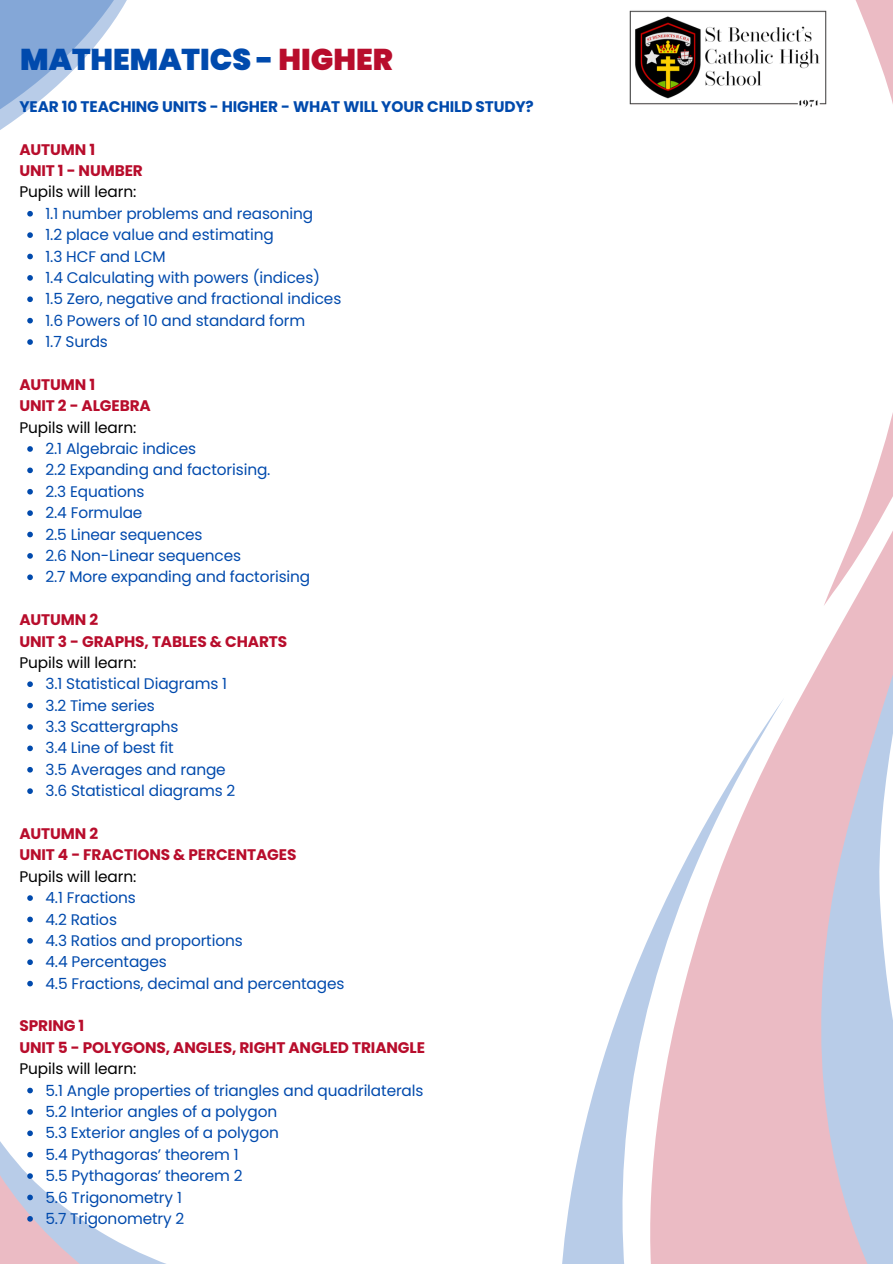
<style>
.page{position:relative;width:893px;height:1264px;background:#fff}
.page>*{position:absolute;margin:0;border:0;box-sizing:border-box;transform-origin:0 0}
.t1{font:900 30px "Poppins";color:#004aad}
.t2{font:15.3px/21.3px "Poppins";letter-spacing:-.01em;color:#004aad}
.t3{font:700 15.3px/21.3px "Poppins";letter-spacing:-.01em;color:#b80d2c}
.t4{font:15.3px "Poppins";letter-spacing:-.01em;color:#000}
.t5{font:700 15.3px "Poppins";letter-spacing:-.01em;color:#004aad}
.s1{color:#b80d2c}
</style>
<div class="page">
<svg style="left:0;top:900px;width:163px;height:363px"></svg>
<img style="left:629px;top:10px;width:7px;height:95px">
<svg style="left:636px;top:10px;width:147px;height:95px"></svg>
<svg style="left:562px;top:1106px;width:28px;height:157px;fill:#b8cce8"></svg>
<svg style="left:783px;top:0;width:109px;height:107px"></svg>
<svg style="left:590px;top:416px;width:302px;height:847px"></svg>
<svg style="left:0;top:0;width:127px;height:238px"></svg>
<svg style="left:27px;top:254px;width:6px;height:5px"></svg>
<svg style="left:27px;top:275px;width:6px;height:6px"></svg>
<svg style="left:27px;top:296px;width:6px;height:6px"></svg>
<svg style="left:27px;top:318px;width:6px;height:5px"></svg>
<svg style="left:27px;top:339px;width:6px;height:6px"></svg>
<svg style="left:27px;top:446px;width:6px;height:6px"></svg>
<svg style="left:27px;top:467px;width:6px;height:6px"></svg>
<svg style="left:27px;top:489px;width:6px;height:5px"></svg>
<svg style="left:27px;top:510px;width:6px;height:6px"></svg>
<svg style="left:27px;top:531px;width:6px;height:6px"></svg>
<svg style="left:27px;top:553px;width:6px;height:5px"></svg>
<svg style="left:27px;top:574px;width:6px;height:6px"></svg>
<svg style="left:27px;top:681px;width:6px;height:6px"></svg>
<svg style="left:27px;top:702px;width:6px;height:6px"></svg>
<svg style="left:27px;top:724px;width:6px;height:5px"></svg>
<svg style="left:27px;top:745px;width:6px;height:6px"></svg>
<svg style="left:27px;top:767px;width:6px;height:5px"></svg>
<svg style="left:27px;top:788px;width:6px;height:6px"></svg>
<svg style="left:27px;top:895px;width:6px;height:5px"></svg>
<svg style="left:27px;top:916px;width:6px;height:6px"></svg>
<svg style="left:27px;top:938px;width:6px;height:5px"></svg>
<svg style="left:27px;top:959px;width:6px;height:6px"></svg>
<svg style="left:27px;top:980px;width:6px;height:6px"></svg>
<svg style="left:27px;top:1087px;width:6px;height:6px"></svg>
<svg style="left:27px;top:1109px;width:6px;height:5px"></svg>
<svg style="left:27px;top:1130px;width:6px;height:6px"></svg>
<svg style="left:27px;top:1151px;width:6px;height:6px"></svg>
<svg style="left:27px;top:1173px;width:6px;height:5px"></svg>
<svg style="left:27px;top:1194px;width:6px;height:6px"></svg>
<svg style="left:27px;top:1215px;width:6px;height:6px"></svg>
<p class="t1" style="left:20px;top:39px;width:374px">MATHEMATICS - <span class="s1">HIGHER</span></p>
<p class="t5" style="left:19px;top:96px;width:516px">YEAR 10 TEACHING UNITS - HIGHER - WHAT WILL YOUR CHILD STUDY?</p>
<p class="t3" style="left:19px;top:139px;width:125px">AUTUMN 1<br>UNIT 1 - NUMBER</p>
<p class="t4" style="left:19px;top:181px;width:118px">Pupils will learn:</p>
<p class="t2" style="left:45px;top:203px;width:297px">1.1 number problems and reasoning<br>1.2 place value and estimating<br>1.3 HCF and LCM<br>1.4 Calculating with powers (indices)<br>1.5 Zero, negative and fractional indices<br>1.6 Powers of 10 and standard form<br>1.7 Surds</p>
<p class="t3" style="left:19px;top:374px;width:133px">AUTUMN 1<br>UNIT 2 - ALGEBRA</p>
<p class="t4" style="left:19px;top:416px;width:118px">Pupils will learn:</p>
<p class="t2" style="left:45px;top:438px;width:266px">2.1 Algebraic indices<br>2.2 Expanding and factorising.<br>2.3 Equations<br>2.4 Formulae<br>2.5 Linear sequences<br>2.6 Non-Linear sequences<br>2.7 More expanding and factorising</p>
<p class="t3" style="left:19px;top:609px;width:269px">AUTUMN 2<br>UNIT 3 - GRAPHS, TABLES &amp; CHARTS</p>
<p class="t4" style="left:19px;top:652px;width:118px">Pupils will learn:</p>
<p class="t2" style="left:45px;top:673px;width:191px">3.1 Statistical Diagrams 1<br>3.2 Time series<br>3.3 Scattergraphs<br>3.4 Line of best fit<br>3.5 Averages and range<br>3.6 Statistical diagrams 2</p>
<p class="t3" style="left:19px;top:823px;width:278px">AUTUMN 2<br>UNIT 4 - FRACTIONS &amp; PERCENTAGES</p>
<p class="t4" style="left:19px;top:865px;width:118px">Pupils will learn:</p>
<p class="t2" style="left:45px;top:887px;width:300px">4.1 Fractions<br>4.2 Ratios<br>4.3 Ratios and proportions<br>4.4 Percentages<br>4.5 Fractions, decimal and percentages</p>
<p class="t3" style="left:19px;top:1015px;width:407px">SPRING 1<br>UNIT 5 - POLYGONS, ANGLES, RIGHT ANGLED TRIANGLE</p>
<p class="t4" style="left:19px;top:1058px;width:118px">Pupils will learn:</p>
<p class="t2" style="left:45px;top:1079px;width:379px">5.1 Angle properties of triangles and quadrilaterals<br>5.2 Interior angles of a polygon<br>5.3 Exterior angles of a polygon<br>5.4 Pythagoras’ theorem 1<br>5.5 Pythagoras’ theorem 2<br>5.6 Trigonometry 1<br>5.7 Trigonometry 2</p>
</div>
